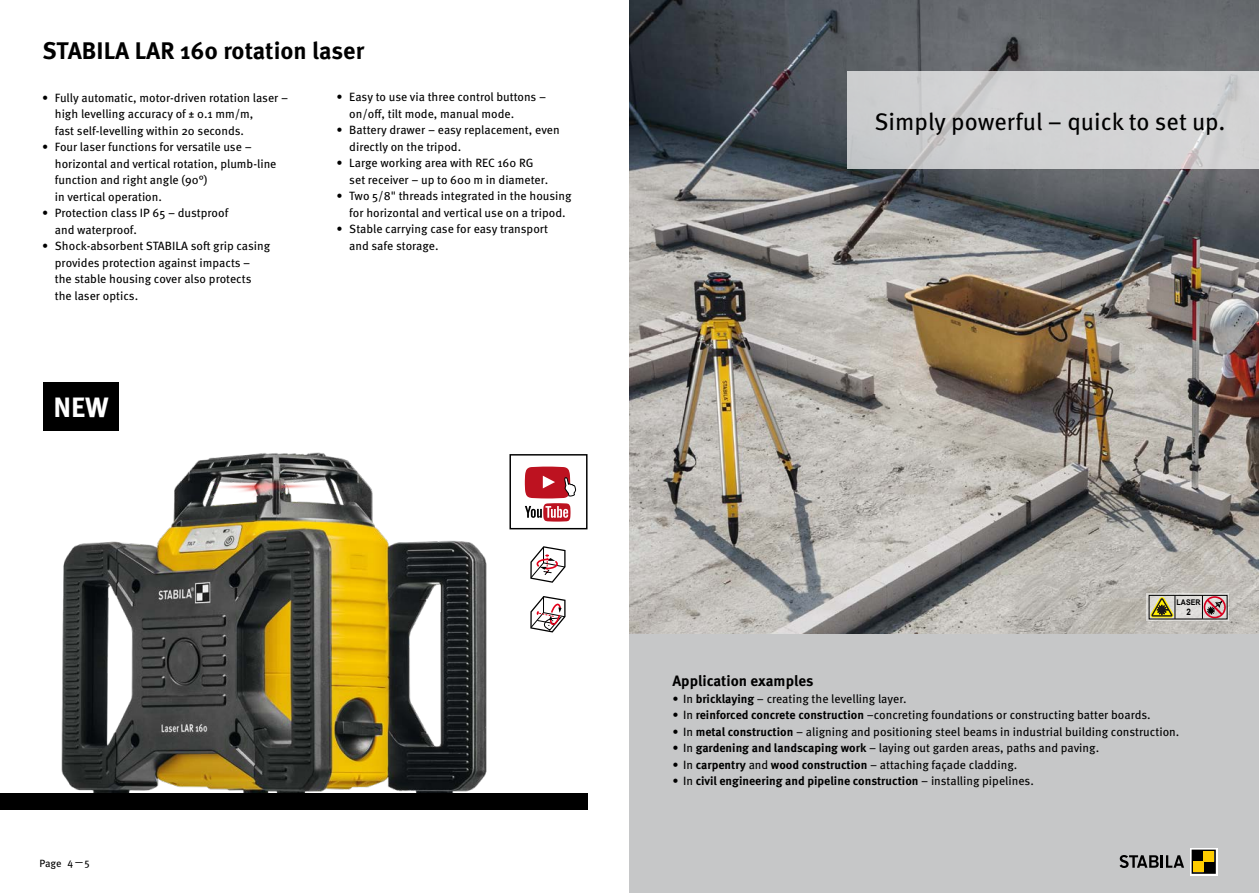
<style>
.page{position:relative;width:1259px;height:893px;background:#fff}
.page>*{position:absolute;margin:0;border:0;box-sizing:border-box;transform-origin:0 0}
.t1{font:700 28.05px "Meta Pro";color:#fff}
.t2{font:24px "Meta Pro";color:#000}
.t3{font:700 24px "Meta Pro";color:#000}
.t4{font:700 15px "Meta Pro";color:#000}
.t5{font:12px/16.5px "Meta Pro";color:#000}
.t6{font:700 12px "Meta Pro";color:#000}
.t7{font:10.5px "Meta Pro";color:#000}
.t8{font:700 9px "Arial";color:#000;scale:.9 1}
.t9{font:700 7.8px "Arial";letter-spacing:.01em;color:#000;scale:.9 1}
.s1{font-weight:700}
.s2{font-weight:400}
</style>
<div class="page">
<img style="left:53px;top:452px;width:453px;height:342px">
<img style="left:629px;top:0;width:630px;height:634px">
<svg style="left:1146px;top:593px;width:82px;height:28px"></svg>
<svg style="left:1146px;top:594px;width:81px;height:26px;background:#b2a191"></svg>
<div style="left:629px;top:634px;width:630px;height:259px;background:#c6c7c8"></div>
<svg style="left:1119px;top:855px;width:65px;height:13px"></svg>
<svg style="left:1190px;top:848px;width:27px;height:27px"></svg>
<svg style="left:1191px;top:850px;width:24px;height:24px"></svg>
<div style="left:1203px;top:851px;width:11px;height:11px;background:#fecc00"></div>
<div style="left:1193px;top:862px;width:10px;height:10px;background:#fecc00"></div>
<div style="left:0;top:794px;width:588px;height:16px;background:#000"></div>
<svg style="left:530px;top:546px;width:36px;height:37px"></svg>
<svg style="left:530px;top:596px;width:36px;height:36px"></svg>
<div style="left:502px;top:462px;width:93px;height:63px;background:#fff"></div>
<svg style="left:525px;top:467px;width:51px;height:55px"></svg>
<div style="left:509px;top:454px;width:78px;height:75px;border:1px solid #000"></div>
<svg style="left:847px;top:71px;width:412px;height:98px;background:#cfd0d1"></svg>
<div style="left:44px;top:383px;width:74px;height:48px;background:#000"></div>
<h2 class="t3" style="left:43px;top:32px;width:323px">STABILA LAR 160 rotation laser</h2>
<p class="t5" style="left:55px;top:88px;width:235px;text-indent:-13px">• Fully automatic, motor-driven rotation laser – high levelling accuracy of ± 0.1 mm/m,<br>fast self-levelling within 20 seconds.</p>
<p class="t5" style="left:55px;top:138px;width:223px;text-indent:-13px">• Four laser functions for versatile use – horizontal and vertical rotation, plumb-line function and right angle (90°)<br>in vertical operation.</p>
<p class="t5" style="left:55px;top:204px;width:175px;text-indent:-13px">• Protection class IP 65 – dustproof and waterproof.</p>
<p class="t5" style="left:55px;top:237px;width:217px;text-indent:-13px">• Shock-absorbent STABILA soft grip casing provides protection against impacts – the stable housing cover also protects the laser optics.</p>
<h1 class="t1" style="left:53px;top:386px;width:57px">NEW</h1>
<p class="t5" style="left:349px;top:88px;width:198px;text-indent:-13px">• Easy to use via three control buttons – on/off, tilt mode, manual mode.</p>
<p class="t5" style="left:349px;top:121px;width:212px;text-indent:-13px">• Battery drawer – easy replacement, even directly on the tripod.</p>
<p class="t5" style="left:349px;top:154px;width:200px;text-indent:-13px">• Large working area with REC 160 RG set receiver – up to 600 m in diameter.</p>
<p class="t5" style="left:336px;top:187px;width:236px;text-align:center">• Two 5/8" threads integrated in the housing for horizontal and vertical use on a tripod.</p>
<p class="t5" style="left:349px;top:220px;width:200px;text-indent:-13px">• Stable carrying case for easy transport and safe storage.</p>
<p class="t7" style="left:39px;top:855px;width:24px">Page</p>
<p class="t7" style="left:68px;top:854px;width:24px">4—5</p>
<h2 class="t2" style="left:874px;top:104px;width:352px">Simply powerful – quick to set up.</h2>
<p class="t9" style="left:1176px;top:597px;width:28px">LASER</p>
<p class="t8" style="left:1186px;top:606px;width:6px">2</p>
<p class="t4" style="left:672px;top:669px;width:143px">Application examples</p>
<p class="t5" style="left:672px;top:689px;width:236px">• In <span class="s1">bricklaying</span> – creating the levelling layer.</p>
<p class="t5" style="left:672px;top:706px;width:480px">• In <span class="s1">reinforced concrete construction</span> –concreting foundations or constructing batter boards.</p>
<p class="t5" style="left:672px;top:722px;width:508px">• In <span class="s1">metal construction</span> – aligning and positioning steel beams in industrial building construction.</p>
<p class="t5" style="left:672px;top:739px;width:428px">• In <span class="s1">gardening and landscaping work</span> – laying out garden areas, paths and paving.</p>
<p class="t5" style="left:672px;top:755px;width:346px">• In <span class="s1">carpentry</span> and <span class="s1">wood construction</span> – attaching façade cladding.</p>
<p class="t6" style="left:672px;top:771px;width:363px"><span class="s2">• In</span> civil engineering and pipeline construction <span class="s2">– installing pipelines.</span></p>
</div>
